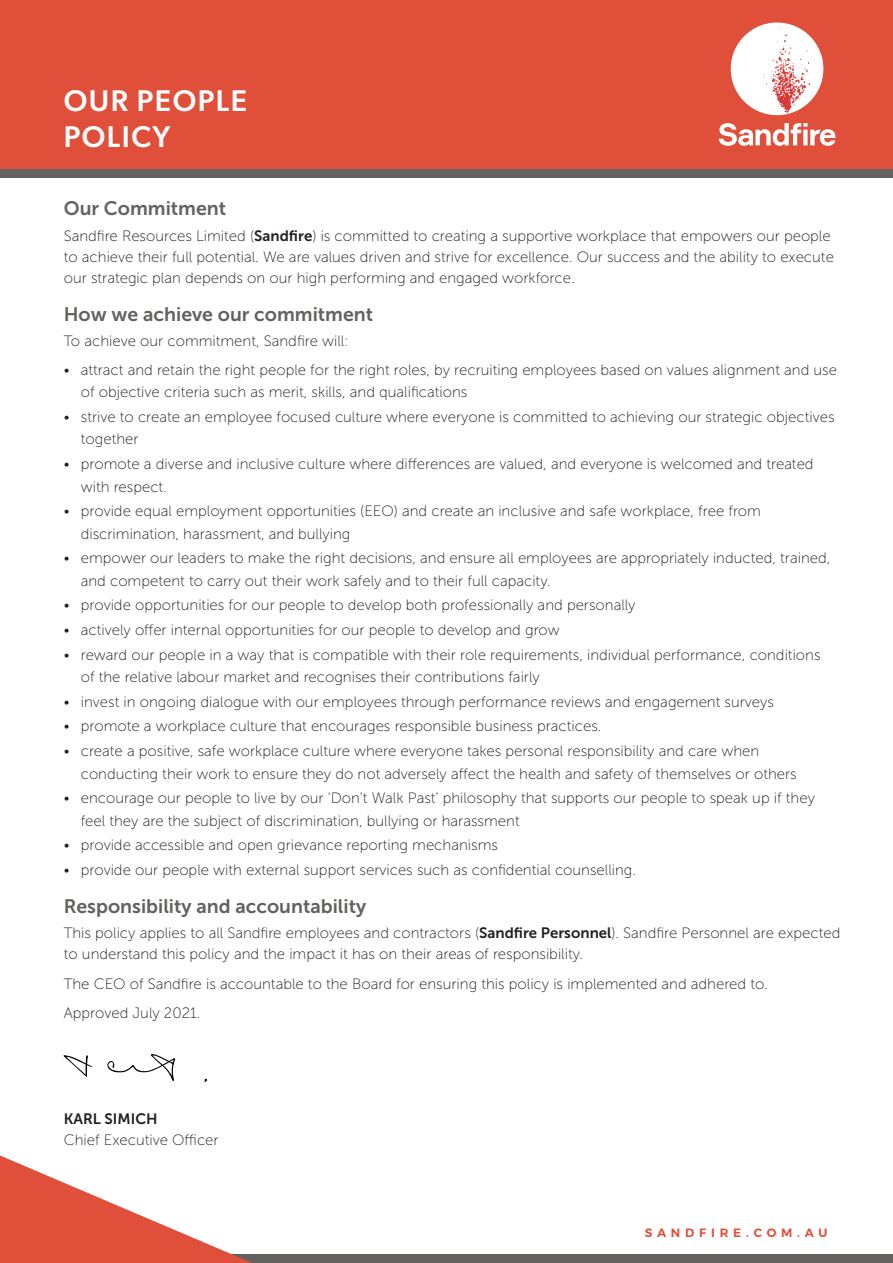
<style>
.page{position:relative;width:893px;height:1263px;background:#fff}
.page>*{position:absolute;margin:0;border:0;box-sizing:border-box;transform-origin:0 0}
.Main_Title_header_wh{font:500 30px "Gibson";letter-spacing:.05em;color:#fff}
.Header_One{font:19.5px "Museo Sans 700";color:#646260}
.Body_text{font:15px/22.5px "Museo Sans 100";color:#231f20}
.Body_text-2{font:15px "Museo Sans 700";color:#231f20}
.t1{font:600 12px "Montserrat";letter-spacing:.4em;color:#e04f39}
.s1{font-family:"Museo Sans 700"}
</style>
<div class="page">
<div style="left:0;top:0;width:893px;height:169px;background:#e04f39"></div>
<div style="left:0;top:1254px;width:893px;height:9px;background:#646260"></div>
<div style="left:0;top:169px;width:893px;height:9px;background:#646260"></div>
<svg style="left:0;top:1155px;width:252px;height:108px"></svg>
<div style="left:731px;top:22px;width:92px;height:93px;background:#fff;border-radius:50%"></div>
<svg style="left:763px;top:27px;width:47px;height:86px"></svg>
<svg style="left:719px;top:123px;width:116px;height:23px"></svg>
<svg style="left:64px;top:1055px;width:28px;height:22px"></svg>
<svg style="left:107px;top:1054px;width:68px;height:27px"></svg>
<p class="Main_Title_header_wh" style="left:64px;top:83px;width:185px">OUR PEOPLE</p>
<p class="Main_Title_header_wh" style="left:64px;top:119px;width:108px">POLICY</p>
<p class="Header_One" style="left:64px;top:198px;width:164px">Our Commitment</p>
<p class="Body_text" style="left:64px;top:225px;width:772px;line-height:21px">Sandfire Resources Limited (<span class="s1">Sandfire</span>) is committed to creating a supportive workplace that empowers our people to achieve their full potential. We are values driven and strive for excellence. Our success and the ability to execute our strategic plan depends on our high performing and engaged workforce.</p>
<p class="Header_One" style="left:64px;top:303px;width:311px">How we achieve our commitment</p>
<p class="Body_text" style="left:64px;top:330px;width:286px">To achieve our commitment, Sandfire will:</p>
<p class="Body_text" style="left:81px;top:359px;width:758px;text-indent:-17px">• attract and retain the right people for the right roles, by recruiting employees based on values alignment and use of objective criteria such as merit, skills, and qualifications</p>
<p class="Body_text" style="left:81px;top:406px;width:755px;text-indent:-17px">• strive to create an employee focused culture where everyone is committed to achieving our strategic objectives together</p>
<p class="Body_text" style="left:81px;top:453px;width:734px;text-indent:-17px">• promote a diverse and inclusive culture where differences are valued, and everyone is welcomed and treated with respect.</p>
<p class="Body_text" style="left:81px;top:500px;width:682px;text-indent:-17px">• provide equal employment opportunities (EEO) and create an inclusive and safe workplace, free from discrimination, harassment, and bullying</p>
<p class="Body_text" style="left:81px;top:547px;width:751px;text-indent:-17px">• empower our leaders to make the right decisions, and ensure all employees are appropriately inducted, trained, and competent to carry out their work safely and to their full capacity.</p>
<p class="Body_text" style="left:64px;top:594px;width:573px">• provide opportunities for our people to develop both professionally and personally</p>
<p class="Body_text" style="left:64px;top:619px;width:498px">• actively offer internal opportunities for our people to develop and grow</p>
<p class="Body_text" style="left:81px;top:643px;width:741px;text-indent:-17px">• reward our people in a way that is compatible with their role requirements, individual performance, conditions of the relative labour market and recognises their contributions fairly</p>
<p class="Body_text" style="left:64px;top:691px;width:712px">• invest in ongoing dialogue with our employees through performance reviews and engagement surveys</p>
<p class="Body_text" style="left:64px;top:715px;width:539px">• promote a workplace culture that encourages responsible business practices.</p>
<p class="Body_text" style="left:81px;top:740px;width:717px;text-indent:-17px">• create a positive, safe workplace culture where everyone takes personal responsibility and care when conducting their work to ensure they do not adversely affect the health and safety of themselves or others</p>
<p class="Body_text" style="left:81px;top:787px;width:736px;text-indent:-17px">• encourage our people to live by our ‘Don’t Walk Past’ philosophy that supports our people to speak up if they feel they are the subject of discrimination, bullying or harassment</p>
<p class="Body_text" style="left:64px;top:834px;width:436px">• provide accessible and open grievance reporting mechanisms</p>
<p class="Body_text" style="left:64px;top:859px;width:574px">• provide our people with external support services such as confidential counselling.</p>
<p class="Header_One" style="left:64px;top:895px;width:304px">Responsibility and accountability</p>
<p class="Body_text" style="left:64px;top:923px;width:778px;line-height:21px">This policy applies to all Sandfire employees and contractors (<span class="s1">Sandfire Personnel</span>). Sandfire Personnel are expected to understand this policy and the impact it has on their areas of responsibility.</p>
<p class="Body_text" style="left:64px;top:972px;width:706px">The CEO of Sandfire is accountable to the Board for ensuring this policy is implemented and adhered to.</p>
<p class="Body_text" style="left:64px;top:1002px;width:138px">Approved July 2021.</p>
<p class="Body_text-2" style="left:64px;top:1110px;width:95px">KARL SIMICH</p>
<p class="Body_text" style="left:64px;top:1129px;width:156px">Chief Executive Officer</p>
<p class="t1" style="left:645px;top:1224px;width:184px">SANDFIRE.COM.AU</p>
</div>
